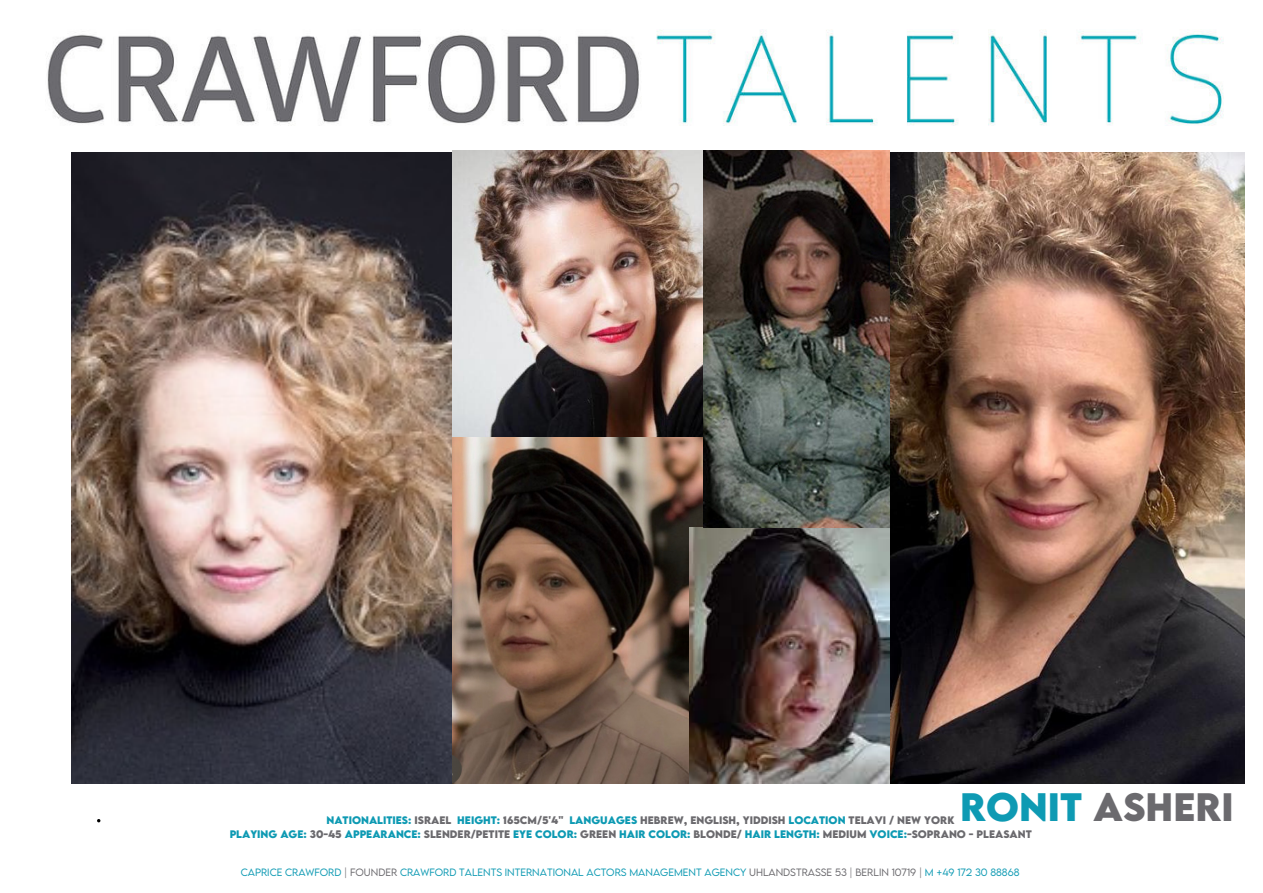
<style>
.page{position:relative;width:1263px;height:893px;background:#fff}
.page>*{position:absolute;margin:0;border:0;box-sizing:border-box;transform-origin:0 0}
.t1{font:700 35.25px "LEMONMILK";color:#6b6a6e}
.t2{font:700 9.68px "LEMONMILK";letter-spacing:.11em;color:#0e9ab3}
.t3{font:700 9.68px "LEMONMILK";color:#6b6a6e}
.t4{font:300 9.45px "LEMONMILK";letter-spacing:.115em;color:#0e9ab3}
.s1{color:#0e9ab3}
.s2{color:#6b6a6e}
</style>
<div class="page">
<img style="left:47px;top:30px;width:1177px;height:96px">
<img style="left:71px;top:153px;width:381px;height:630px">
<img style="left:889px;top:153px;width:355px;height:630px">
<img style="left:452px;top:151px;width:252px;height:286px">
<img style="left:452px;top:437px;width:252px;height:346px">
<img style="left:689px;top:527px;width:200px;height:256px">
<img style="left:704px;top:151px;width:185px;height:376px">
<p class="t1" style="left:960px;top:782px;width:275px"><span class="s1">RONIT</span> ASHERI</p>
<p class="t3" style="left:326px;top:813px;width:629px"><span class="s1">NATIONALITIES:</span> ISRAEL <span class="s1">HEIGHT:</span> 165CM/5'4" <span class="s1">LANGUAGES</span> HEBREW, ENGLISH, YIDDISH <span class="s1">LOCATION</span> TELAVI / NEW YORK</p>
<p class="t2" style="left:230px;top:827px;width:803px">PLAYING AGE: <span class="s2">30-45</span> APPEARANCE: <span class="s2">SLENDER/PETITE</span> EYE COLOR: <span class="s2">GREEN</span> HAIR COLOR: <span class="s2">BLONDE/</span> HAIR LENGTH: <span class="s2">MEDIUM</span> VOICE:<span class="s2">-SOPRANO - PLEASANT</span></p>
<p class="t4" style="left:241px;top:865px;width:780px">CAPRICE CRAWFORD <span class="s2">| FOUNDER</span> CRAWFORD TALENTS INTERNATIONAL ACTORS MANAGEM ENT AGENCY <span class="s2">UHLANDSTRASSE 53 | BERLIN 10719 |</span> M +49 172 30 88868</p>
</div>
